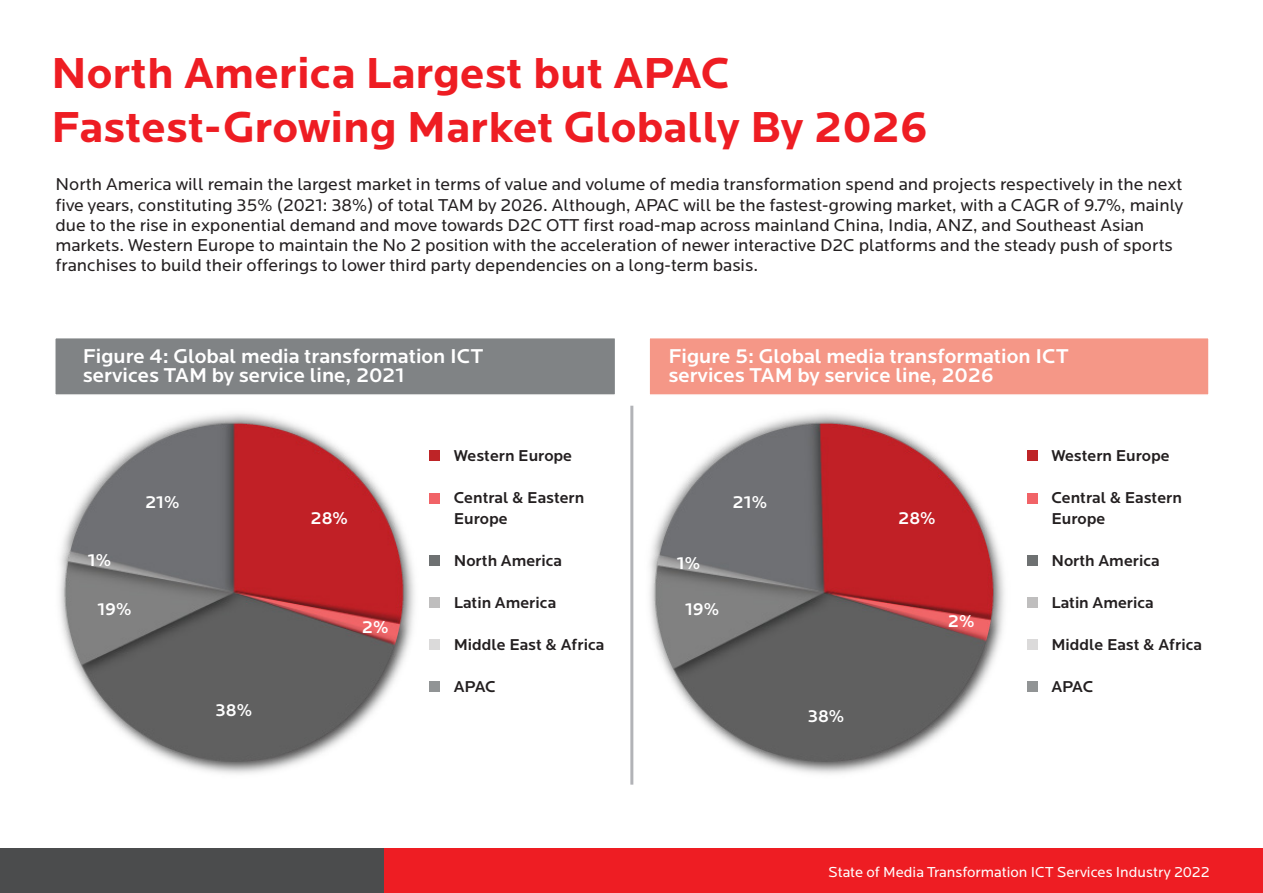
<style>
.page{position:relative;width:1263px;height:893px;background:#fff}
.page>*{position:absolute;margin:0;border:0;box-sizing:border-box;transform-origin:0 0}
.t1{font:700 45px/54px "Locator";color:#ee1d23}
.t2{font:500 20.85px/19.5px "Locator";color:#fff}
.t3{font:17.85px/20.2px "Locator";color:#231f20}
.t4{font:500 17.85px "Locator";color:#fff}
.t5{font:500 16.35px/21px "Locator";color:#231f20}
.t6{font:15px "Locator";color:#fff}
</style>
<div class="page">
<div style="left:383px;top:848px;width:880px;height:45px;background:#ee1d23"></div>
<div style="left:0;top:848px;width:383px;height:45px;background:#4b4c4d"></div>
<hr style="left:630px;top:406px;width:3px;height:379px;background:#b2b3b7">
<div style="left:54px;top:337px;width:562px;height:59px;background:#808385;border:2px solid #fff"></div>
<div style="left:648px;top:337px;width:562px;height:59px;background:#f59787;border:2px solid #fff"></div>
<img style="left:59px;top:413px;width:356px;height:361px">
<img style="left:649px;top:413px;width:356px;height:361px">
<div style="left:430px;top:450px;width:10px;height:10px;background:#be2427"></div>
<div style="left:1027px;top:450px;width:11px;height:10px;background:#be2427"></div>
<div style="left:430px;top:555px;width:10px;height:11px;background:#6e7172"></div>
<div style="left:1027px;top:555px;width:11px;height:11px;background:#6e7172"></div>
<div style="left:430px;top:597px;width:10px;height:11px;background:#bfbebe"></div>
<div style="left:1027px;top:597px;width:11px;height:11px;background:#bfbebe"></div>
<div style="left:430px;top:639px;width:10px;height:11px;background:#dbdada"></div>
<div style="left:1027px;top:639px;width:11px;height:11px;background:#dbdada"></div>
<div style="left:430px;top:681px;width:10px;height:11px;background:#919495"></div>
<div style="left:1027px;top:681px;width:11px;height:11px;background:#919495"></div>
<div style="left:430px;top:493px;width:10px;height:10px;background:#f16367"></div>
<div style="left:1027px;top:493px;width:11px;height:10px;background:#f16367"></div>
<h1 class="t1" style="left:51px;top:47px;width:879px">North America Largest but APAC<br>Fastest-Growing Market Globally By 2026</h1>
<p class="t3" style="left:56px;top:175px;width:1129px">North America will remain the largest market in terms of value and volume of media transformation spend and projects respectively in the next five years, constituting 35% (2021: 38%) of total TAM by 2026. Although, APAC will be the fastest-growing market, with a CAGR of 9.7%, mainly due to the rise in exponential demand and move towards D2C OTT first road-map across mainland China, India, ANZ, and Southeast Asian markets. Western Europe to maintain the No 2 position with the acceleration of newer interactive D2C platforms and the steady push of sports franchises to build their offerings to lower third party dependencies on a long-term basis.</p>
<p class="t2" style="left:83px;top:347px;width:402px">Figure 4: Global media transformation ICT services TAM by service line, 2021</p>
<p class="t2" style="left:668px;top:347px;width:402px">Figure 5: Global media transformation ICT services TAM by service line, 2026</p>
<p class="t5" style="left:454px;top:445px;width:120px">Western Europe</p>
<p class="t5" style="left:454px;top:487px;width:132px">Central &amp; Eastern<br>Europe</p>
<p class="t5" style="left:454px;top:550px;width:110px">North America</p>
<p class="t5" style="left:454px;top:592px;width:104px">Latin America</p>
<p class="t5" style="left:454px;top:634px;width:152px">Middle East &amp; Africa</p>
<p class="t5" style="left:454px;top:676px;width:44px">APAC</p>
<p class="t4" style="left:145px;top:492px;width:36px">21%</p>
<p class="t4" style="left:733px;top:492px;width:36px">21%</p>
<p class="t4" style="left:310px;top:508px;width:39px">28%</p>
<p class="t4" style="left:898px;top:508px;width:39px">28%</p>
<p class="t4" style="left:88px;top:550px;width:25px">1%</p>
<p class="t4" style="left:677px;top:553px;width:25px">1%</p>
<p class="t4" style="left:97px;top:599px;width:36px">19%</p>
<p class="t4" style="left:685px;top:599px;width:36px">19%</p>
<p class="t4" style="left:362px;top:617px;width:28px">2%</p>
<p class="t4" style="left:948px;top:611px;width:28px">2%</p>
<p class="t4" style="left:216px;top:700px;width:38px">38%</p>
<p class="t4" style="left:808px;top:706px;width:38px">38%</p>
<p class="t5" style="left:1051px;top:445px;width:120px">Western Europe</p>
<p class="t5" style="left:1051px;top:487px;width:132px">Central &amp; Eastern<br>Europe</p>
<p class="t5" style="left:1051px;top:550px;width:110px">North America</p>
<p class="t5" style="left:1051px;top:592px;width:104px">Latin America</p>
<p class="t5" style="left:1051px;top:634px;width:152px">Middle East &amp; Africa</p>
<p class="t5" style="left:1051px;top:676px;width:44px">APAC</p>
<p class="t6" style="left:828px;top:864px;width:383px">State of Media Transformation ICT Services Industry 2022</p>
</div>
